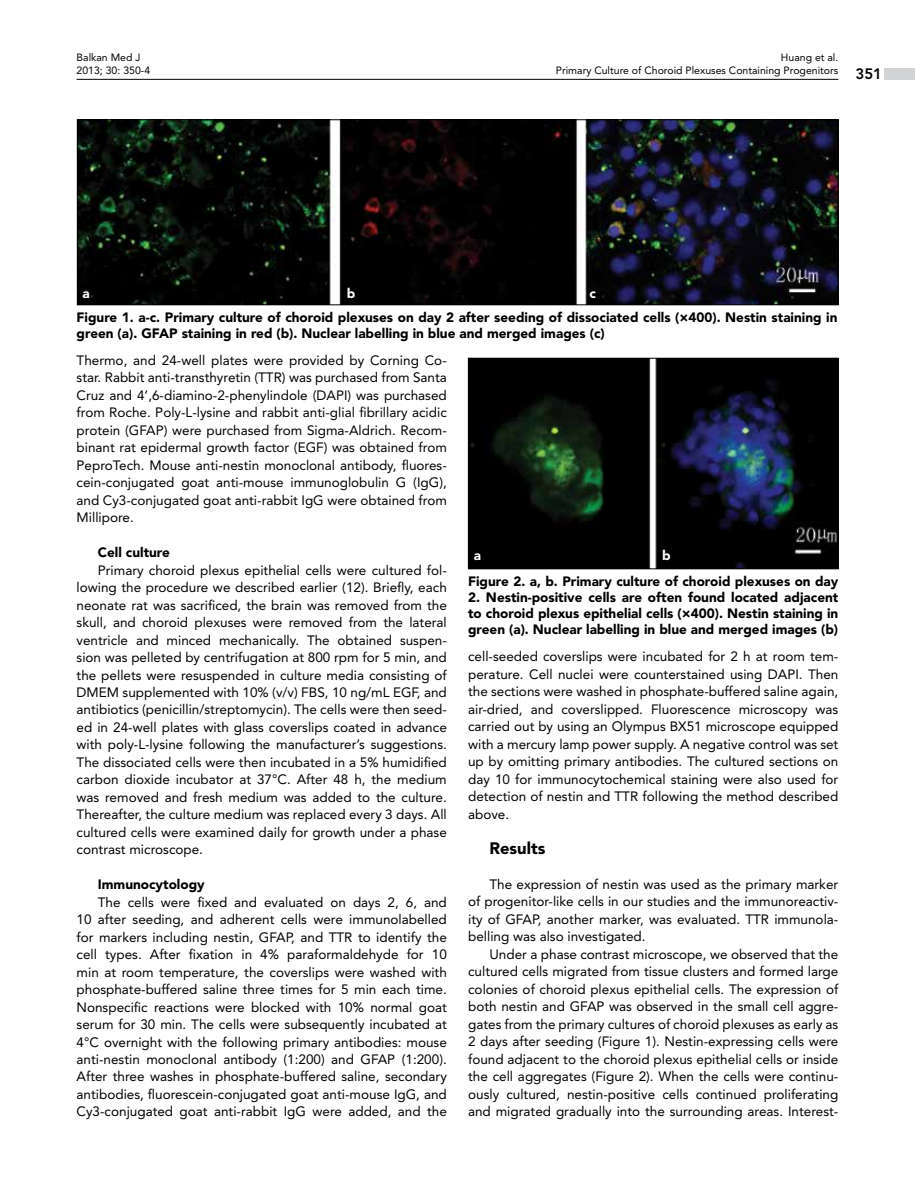
<style>
.page{position:relative;width:915px;height:1191px;background:#fff}
.page>*{position:absolute;margin:0;border:0;box-sizing:border-box;transform-origin:0 0}
.t1{font:900 16.5px "Avenir LT Std";color:#000}
.t2{font:800 15px "Avenir LT Std";color:#000}
.t3{font:13.5px/17.4px "Avenir LT Std";color:#000;text-align:justify}
.t4{font:900 13.5px/16.2px "Avenir LT Std";color:#000}
.t5{font:900 13.5px "Avenir LT Std";color:#fff}
.t6{font:10.5px/12.6px "Avenir LT Std";color:#000}
</style>
<div class="page">
<img style="left:79px;top:121px;width:757px;height:182px">
<div style="left:77px;top:119px;width:761px;height:186px;border:1px solid #000"></div>
<img style="left:470px;top:360px;width:366px;height:207px">
<div style="left:468px;top:358px;width:370px;height:211px;border:1px solid #000"></div>
<div style="left:884px;top:68px;width:30px;height:11px;background:#d1d3d4"></div>
<hr style="left:77px;top:79px;width:761px;height:1px;background:#000">
<p class="t6" style="left:77px;top:51px;width:75px">Balkan Med J<br>2013; 30: 350-4</p>
<p class="t6" style="left:555px;top:51px;width:284px;text-align:right">Huang et al.<br>Primary Culture of Choroid Plexuses Containing Progenitors</p>
<p class="t2" style="left:855px;top:65px;width:28px">351</p>
<p class="t5" style="left:82px;top:285px;width:9px">a</p>
<p class="t5" style="left:347px;top:285px;width:10px">b</p>
<p class="t5" style="left:589px;top:285px;width:8px">c</p>
<p class="t4" style="left:77px;top:308px;width:762px">Figure 1. a-c. Primary culture of choroid plexuses on day 2 after seeding of dissociated cells (×400). Nestin staining in green (a). GFAP staining in red (b). Nuclear labelling in blue and merged images (c)</p>
<p class="t3" style="left:77px;top:351px;width:371px">Thermo, and 24-well plates were provided by Corning Co&shy;star. Rabbit anti-transthyretin (TTR) was purchased from Santa Cruz and 4’,6-diamino-2-phenylindole (DAPI) was purchased from Roche. Poly-L-lysine and rabbit anti-glial fibrillary acidic protein (GFAP) were purchased from Sigma-Aldrich. Recom&shy;binant rat epidermal growth factor (EGF) was obtained from PeproTech. Mouse anti-nestin monoclonal antibody, fluores&shy;cein-conjugated goat anti-mouse immunoglobulin G (IgG), and Cy3-conjugated goat anti-rabbit IgG were obtained from Millipore.</p>
<p class="t4" style="left:98px;top:544px;width:74px">Cell culture</p>
<p class="t3" style="left:77px;top:561px;width:371px;text-indent:21px">Primary choroid plexus epithelial cells were cultured fol&shy;lowing the procedure we described earlier (12). Briefly, each neonate rat was sacrificed, the brain was removed from the skull, and choroid plexuses were removed from the lateral ventricle and minced mechanically. The obtained suspen&shy;sion was pelleted by centrifugation at 800 rpm for 5 min, and the pellets were resuspended in culture media consisting of DMEM supplemented with 10% (v/v) FBS, 10 ng/mL EGF, and antibiotics (penicillin/streptomycin). The cells were then seed&shy;ed in 24-well plates with glass coverslips coated in advance with poly-L-lysine following the manufacturer’s suggestions.<br>The dissociated cells were then incubated in a 5% humidified carbon dioxide incubator at 37°C. After 48 h, the medium was removed and fresh medium was added to the culture.<br>Thereafter, the culture medium was replaced every 3 days. All cultured cells were examined daily for growth under a phase contrast microscope.</p>
<p class="t4" style="left:98px;top:876px;width:108px">Immunocytology</p>
<p class="t3" style="left:77px;top:893px;width:371px;text-indent:21px">The cells were fixed and evaluated on days 2, 6, and 10 after seeding, and adherent cells were immunolabelled for markers including nestin, GFAP, and TTR to identify the cell types. After fixation in 4% paraformaldehyde for 10 min at room temperature, the coverslips were washed with phosphate-buffered saline three times for 5 min each time.<br>Nonspecific reactions were blocked with 10% normal goat serum for 30 min. The cells were subsequently incubated at 4°C overnight with the following primary antibodies: mouse anti-nestin monoclonal antibody (1:200) and GFAP (1:200).<br>After three washes in phosphate-buffered saline, secondary antibodies, fluorescein-conjugated goat anti-mouse IgG, and Cy3-conjugated goat anti-rabbit IgG were added, and the</p>
<p class="t5" style="left:474px;top:547px;width:9px">a</p>
<p class="t5" style="left:662px;top:547px;width:10px">b</p>
<p class="t4" style="left:468px;top:572px;width:371px">Figure 2. a, b. Primary culture of choroid plexuses on day</p>
<p class="t4" style="left:468px;top:589px;width:371px;text-align:justify">2. Nestin-positive cells are often found located adjacent to choroid plexus epithelial cells (×400). Nestin staining in green (a). Nuclear labelling in blue and merged images (b)</p>
<p class="t3" style="left:468px;top:648px;width:371px">cell-seeded coverslips were incubated for 2 h at room tem&shy;perature. Cell nuclei were counterstained using DAPI. Then the sections were washed in phosphate-buffered saline again, air-dried, and coverslipped. Fluorescence microscopy was carried out by using an Olympus BX51 microscope equipped with a mercury lamp power supply. A negative control was set up by omitting primary antibodies. The cultured sections on day 10 for immunocytochemical staining were also used for detection of nestin and TTR following the method described above.</p>
<p class="t1" style="left:489px;top:838px;width:57px">Results</p>
<p class="t3" style="left:468px;top:875px;width:371px;text-indent:21px">The expression of nestin was used as the primary marker of progenitor-like cells in our studies and the immunoreactiv&shy;ity of GFAP, another marker, was evaluated. TTR immunola&shy;belling was also investigated.</p>
<p class="t3" style="left:468px;top:945px;width:371px;text-indent:21px">Under a phase contrast microscope, we observed that the cultured cells migrated from tissue clusters and formed large colonies of choroid plexus epithelial cells. The expression of both nestin and GFAP was observed in the small cell aggre&shy;gates from the primary cultures of choroid plexuses as early as 2 days after seeding (Figure 1). Nestin-expressing cells were found adjacent to the choroid plexus epithelial cells or inside the cell aggregates (Figure 2). When the cells were continu&shy;ously cultured, nestin-positive cells continued proliferating and migrated gradually into the surrounding areas. Interest-</p>
</div>
